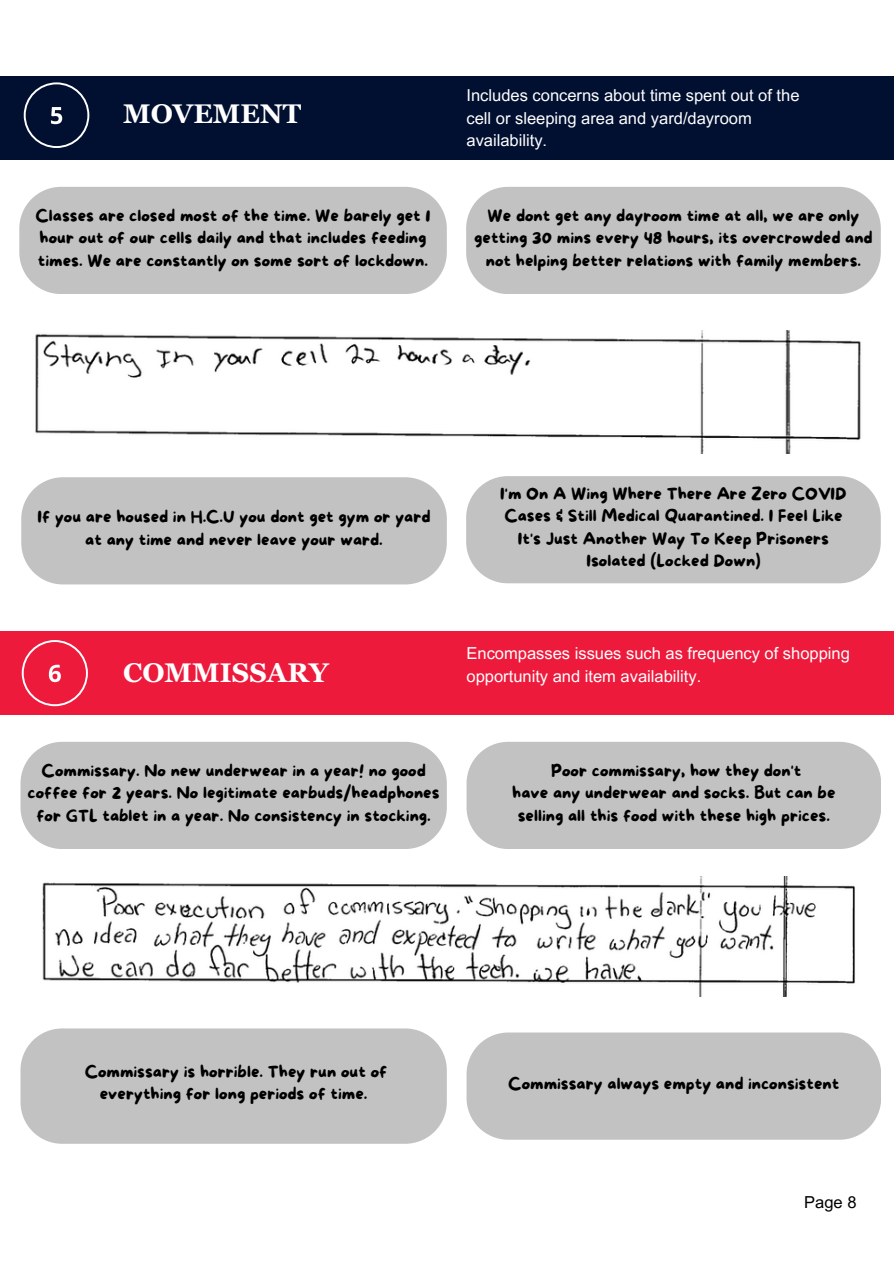
<style>
.page{position:relative;width:894px;height:1264px;background:#fff}
.page>*{position:absolute;margin:0;border:0;box-sizing:border-box;transform-origin:0 0}
.t1{font:700 27px "Georgia Pro";color:#fff}
.t2{font:16.5px/22.5px "More Sugar";color:#000;text-align:center}
.t3{font:16.5px/22.5px "Arial MT Pro";color:#fff}
.t4{font:16.5px "Arial MT Pro";color:#000}
</style>
<div class="page">
<div style="left:0;top:631px;width:893px;height:83px;background:#ed1a3c"></div>
<div style="left:466px;top:741px;width:414px;height:108px;background:#c2c2c2"></div>
<div style="left:20px;top:741px;width:426px;height:108px;background:#c2c2c2"></div>
<div style="left:20px;top:1028px;width:426px;height:115px;background:#c2c2c2"></div>
<div style="left:466px;top:1032px;width:414px;height:107px;background:#c2c2c2"></div>
<div style="left:0;top:76px;width:893px;height:84px;background:#010f30"></div>
<svg style="left:24px;top:82px;width:65px;height:66px"></svg>
<svg style="left:22px;top:640px;width:66px;height:66px"></svg>
<img style="left:42px;top:876px;width:813px;height:120px">
<div style="left:19px;top:187px;width:427px;height:107px;background:#c2c2c2"></div>
<div style="left:21px;top:477px;width:425px;height:107px;background:#c2c2c2"></div>
<div style="left:466px;top:187px;width:414px;height:107px;background:#c2c2c2"></div>
<div style="left:466px;top:476px;width:414px;height:107px;background:#c2c2c2"></div>
<img style="left:35px;top:330px;width:826px;height:124px">
<h1 class="t1" style="left:123px;top:99px;width:179px">MOVEMENT</h1>
<p class="t2" style="left:35px;top:205px;width:396px;text-align:left">Classes are closed most of the time. We barely get 1 hour out of our cells daily and that includes feeding times. We are constantly on some sort of lockdown.</p>
<p class="t3" style="left:466px;top:86px;width:334px">Includes concerns about time spent out of the cell or sleeping area and yard/dayroom availability.</p>
<p class="t2" style="left:474px;top:205px;width:400px">We dont get any dayroom time at all, we are only getting 30 mins every 48 hours, its overcrowded and not helping better relations with family members.</p>
<p class="t2" style="left:38px;top:507px;width:394px">If you are housed in H.C.U you dont get gym or yard at any time and never leave your ward.</p>
<h1 class="t1" style="left:123px;top:657px;width:207px">COMMISSARY</h1>
<p class="t2" style="left:500px;top:483px;width:348px">I'm On A Wing Where There Are Zero COVID Cases &amp; Still Medical Quarantined. I Feel Like It's Just Another Way To Keep Prisoners Isolated (Locked Down)</p>
<p class="t3" style="left:466px;top:644px;width:385px">Encompasses issues such as frequency of shopping opportunity and item availability.</p>
<p class="t2" style="left:28px;top:760px;width:413px">Commissary. No new underwear in a year! no good coffee for 2 years. No legitimate earbuds/headphones for GTL tablet in a year. No consistency in stocking.</p>
<p class="t2" style="left:512px;top:760px;width:325px">Poor commissary, how they don't<br>have any underwear and socks. But can be selling all this food with these high prices.</p>
<p class="t2" style="left:85px;top:1061px;width:304px">Commissary is horrible. They run out of everything for long periods of time.</p>
<p class="t2" style="left:508px;top:1073px;width:332px">Commissary always empty and inconsistent</p>
<p class="t4" style="left:804px;top:1195px;width:54px">Page 8</p>
</div>
